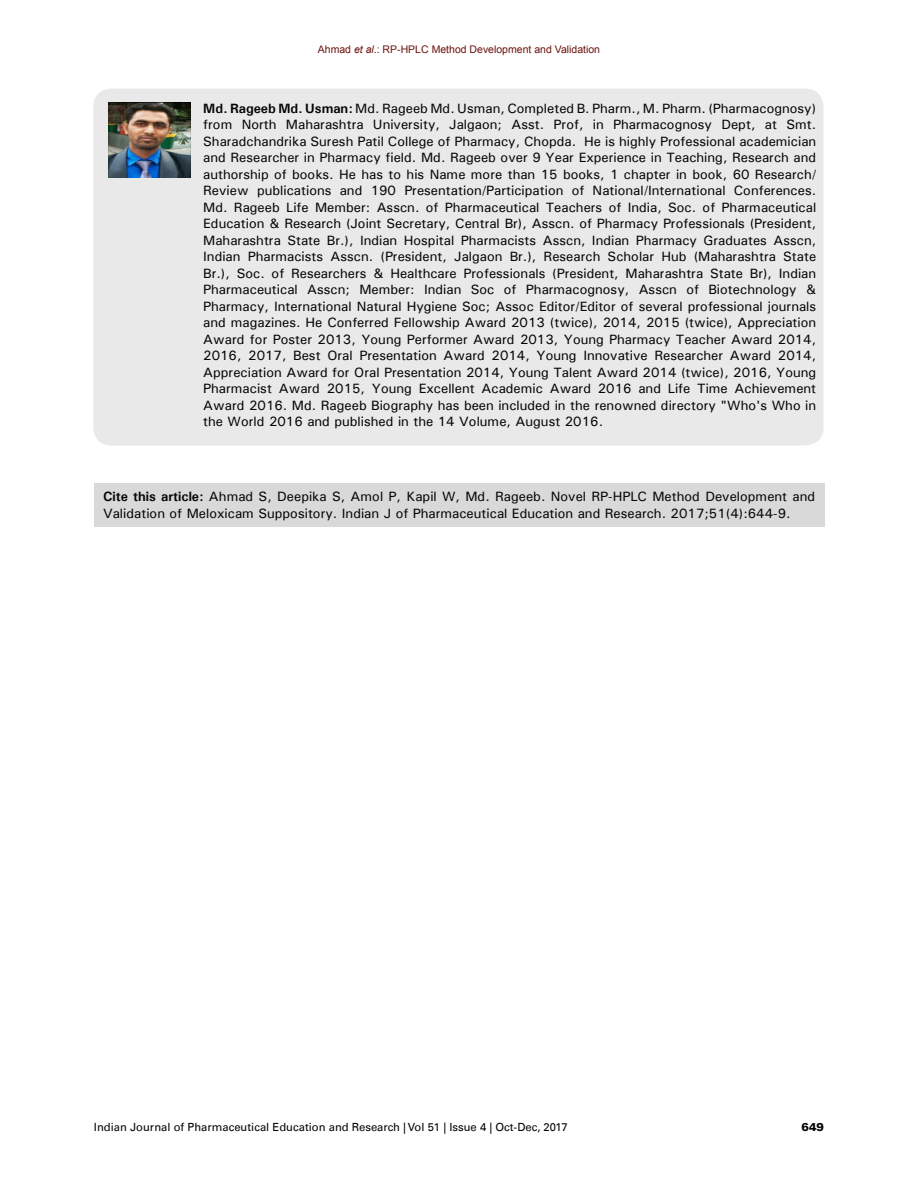
<style>
.page{position:relative;width:918px;height:1188px;background:#fff}
.page>*{position:absolute;margin:0;border:0;box-sizing:border-box;transform-origin:0 0}
.Abstract_text{font:500 13.5px/16.5px "Univers";color:#050406}
.t1{font:11.25px "Univers LT";color:#050406}
.t2{font:900 11.25px "Univers LT";color:#050406}
.t3{font:10.5px "Arial";color:#6c120e}
.s1{font-style:italic}
.s2{font-weight:700}
</style>
<div class="page">
<div style="left:94px;top:483px;width:730px;height:43px;background:#d9d9d9"></div>
<div style="left:93px;top:89px;width:730px;height:357px;background:#e9e9e9;border-radius:18px"></div>
<img style="left:109px;top:103px;width:81px;height:75px">
<p class="t3" style="left:318px;top:43px;width:284px">Ahmad <span class="s1">et al</span>.: RP-HPLC Method Development and Validation</p>
<p class="Abstract_text" style="left:203px;top:100px;width:615px;text-align:justify"><span class="s2">Md. Rageeb Md. Usman:</span> Md. Rageeb Md. Usman, Completed B. Pharm., M. Pharm. (Pharmacognosy) from North Maharashtra University, Jalgaon; Asst. Prof, in Pharmacognosy Dept, at Smt.<br>Sharadchandrika Suresh Patil College of Pharmacy, Chopda. He is highly Professional academician and Researcher in Pharmacy field. Md. Rageeb over 9 Year Experience in Teaching, Research and authorship of books. He has to his Name more than 15 books, 1 chapter in book, 60 Research/ Review publications and 190 Presentation/Participation of National/International Conferences.<br>Md. Rageeb Life Member: Asscn. of Pharmaceutical Teachers of India, Soc. of Pharmaceutical Education &amp; Research (Joint Secretary, Central Br), Asscn. of Pharmacy Professionals (President, Maharashtra State Br.), Indian Hospital Pharmacists Asscn, Indian Pharmacy Graduates Asscn, Indian Pharmacists Asscn. (President, Jalgaon Br.), Research Scholar Hub (Maharashtra State Br.), Soc. of Researchers &amp; Healthcare Professionals (President, Maharashtra State Br), Indian Pharmaceutical Asscn; Member: Indian Soc of Pharmacognosy, Asscn of Biotechnology &amp; Pharmacy, International Natural Hygiene Soc; Assoc Editor/Editor of several professional journals and magazines. He Conferred Fellowship Award 2013 (twice), 2014, 2015 (twice), Appreciation Award for Poster 2013, Young Performer Award 2013, Young Pharmacy Teacher Award 2014, 2016, 2017, Best Oral Presentation Award 2014, Young Innovative Researcher Award 2014, Appreciation Award for Oral Presentation 2014, Young Talent Award 2014 (twice), 2016, Young Pharmacist Award 2015, Young Excellent Academic Award 2016 and Life Time Achievement Award 2016. Md. Rageeb Biography has been included in the renowned directory "Who's Who in the World 2016 and published in the 14 Volume, August 2016.</p>
<p class="Abstract_text" style="left:103px;top:488px;width:714px"><span class="s2">Cite this article:</span> Ahmad S, Deepika S, Amol P, Kapil W, Md. Rageeb. Novel RP-HPLC Method Development and<br>Validation of Meloxicam Suppository. Indian J of Pharmaceutical Education and Research. 2017;51(4):644-9.</p>
<p class="t1" style="left:94px;top:1120px;width:475px">Indian Journal of Pharmaceutical Education and Research | Vol 51 | Issue 4 | Oct-Dec, 2017</p>
<p class="t2" style="left:802px;top:1120px;width:24px">649</p>
</div>
